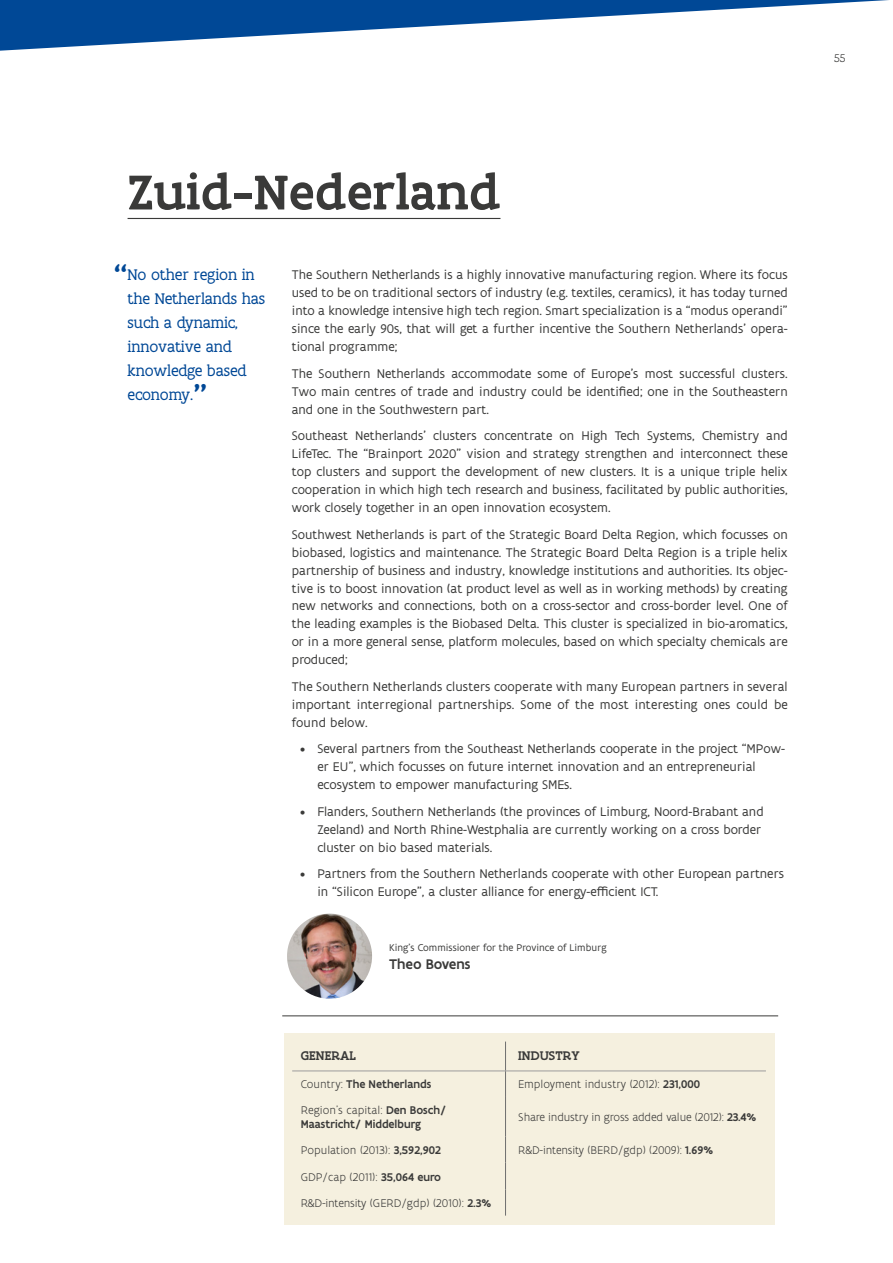
<style>
.page{position:relative;width:893px;height:1263px;background:#fff}
.page>*{position:absolute;margin:0;border:0;box-sizing:border-box;transform-origin:0 0}
.t1{font:500 52.5px "Flanders Serifbeta 2";color:#3a3a39}
.t2{font:16.5px/24px "Flanders Serifbeta 2";letter-spacing:-.01em;color:#004896}
.t3{font:500 15px "Flanders Sansbeta 3";color:#3a3a39}
.t4{font:13.5px/18px "Flanders Sansbeta 3";color:#3a3a39;text-align:justify}
.t5{font:500 13.5px "Flanders Serifbeta 2";color:#3a3a39}
.t6{font:300 12px "Flanders Sansbeta 3";color:#3a3a39}
.t7{font:500 12px/13.5px "Flanders Sansbeta 3";color:#3a3a39}
.t8{font:300 12px "Flanders Serifbeta 2";color:#3a3a39}
.t9{font:10.5px "Flanders Sansbeta 3";color:#3a3a39}
.s1{font-weight:700;font-size:27px}
.s2{font-weight:300}
.s3{font-weight:500}
</style>
<div class="page">
<svg style="left:0;top:0;width:889px;height:219px"></svg>
<hr style="left:128px;top:218px;width:372px;height:1px;background:#3a3a39">
<hr style="left:282px;top:1015px;width:496px;height:1px;background:#3a3a39">
<div style="left:284px;top:1033px;width:490px;height:191px;background:#f5f0df"></div>
<hr style="left:505px;top:1041px;width:1px;height:30px;background:#6e6e6e">
<svg style="left:505px;top:1072px;width:1px;height:25px"></svg>
<hr style="left:505px;top:1097px;width:1px;height:39px;background:#6e6e6e">
<svg style="left:505px;top:1136px;width:1px;height:79px"></svg>
<hr style="left:292px;top:1071px;width:213px;height:1px;background:#9c9c9d">
<hr style="left:505px;top:1071px;width:261px;height:1px;background:#9c9c9d">
<img style="left:287px;top:914px;width:85px;height:85px;border-radius:43px">
<h1 class="t1" style="left:128px;top:159px;width:374px">Zuid-Nederland</h1>
<p class="t2" style="left:128px;top:262px;width:139px;text-indent:-14px"><span class="s1">“</span>No other region in the Netherlands has such a dynamic, innovative and knowledge based economy.<span class="s1">”</span></p>
<p class="t4" style="left:292px;top:265px;width:497px">The Southern Netherlands is a highly innovative manufacturing region. Where its focus used to be on traditional sectors of industry (e.g. textiles, ceramics), it has today turned into a knowledge intensive high tech region. Smart specialization is a “modus operandi” since the early 90s, that will get a further incentive the Southern Netherlands’ opera&shy;tional programme;</p>
<p class="t4" style="left:292px;top:364px;width:497px">The Southern Netherlands accommodate some of Europe’s most successful clusters.<br>Two main centres of trade and industry could be identified; one in the Southeastern and one in the Southwestern part.</p>
<p class="t4" style="left:292px;top:426px;width:497px">Southeast Netherlands’ clusters concentrate on High Tech Systems, Chemistry and LifeTec. The “Brainport 2020” vision and strategy strengthen and interconnect these top clusters and support the development of new clusters. It is a unique triple helix cooperation in which high tech research and business, facilitated by public authorities, work closely together in an open innovation ecosystem.</p>
<p class="t4" style="left:292px;top:525px;width:497px">Southwest Netherlands is part of the Strategic Board Delta Region, which focusses on biobased, logistics and maintenance. The Strategic Board Delta Region is a triple helix partnership of business and industry, knowledge institutions and authorities. Its objec&shy;tive is to boost innovation (at product level as well as in working methods) by creating new networks and connections, both on a cross-sector and cross-border level. One of the leading examples is the Biobased Delta. This cluster is specialized in bio-aromatics, or in a more general sense, platform molecules, based on which specialty chemicals are produced;</p>
<p class="t4" style="left:292px;top:677px;width:497px">The Southern Netherlands clusters cooperate with many European partners in several important interregional partnerships. Some of the most interesting ones could be found below.</p>
<p class="t4" style="left:317px;top:740px;width:469px;text-align:left;text-indent:-17px">• Several partners from the Southeast Netherlands cooperate in the project “MPow&shy;er EU”, which focusses on future internet innovation and an entrepreneurial ecosystem to empower manufacturing SMEs.</p>
<p class="t4" style="left:317px;top:802px;width:448px;text-align:left;text-indent:-17px">• Flanders, Southern Netherlands (the provinces of Limburg, Noord-Brabant and<br>Zeeland) and North Rhine-Westphalia are currently working on a cross border cluster on bio based materials.</p>
<p class="t4" style="left:317px;top:865px;width:468px;text-indent:-17px">• Partners from the Southern Netherlands cooperate with other European partners in “Silicon Europe”, a cluster alliance for energy-efficient ICT.</p>
<p class="t9" style="left:389px;top:941px;width:219px">King’s Commissioner for the Province of Limburg</p>
<p class="t3" style="left:389px;top:955px;width:83px">Theo Bovens</p>
<p class="t5" style="left:301px;top:1047px;width:57px">GENERAL</p>
<p class="t5" style="left:518px;top:1047px;width:63px">INDUSTRY</p>
<p class="t7" style="left:301px;top:1078px;width:132px"><span class="s2">Country:</span> The Netherlands</p>
<p class="t6" style="left:518px;top:1077px;width:183px">Employment industry (2012): <span class="s3">231,000</span></p>
<p class="t7" style="left:301px;top:1104px;width:147px"><span class="s2">Region’s capital:</span> Den Bosch/<br>Maastricht/ Middelburg</p>
<p class="t6" style="left:518px;top:1110px;width:240px">Share industry in gross added value (2012): <span class="s3">23.4%</span></p>
<p class="t6" style="left:301px;top:1143px;width:142px">Population (2013): <span class="s3">3,592,902</span></p>
<p class="t6" style="left:518px;top:1143px;width:197px">R&amp;D-intensity (BERD/gdp) (2009): <span class="s3">1.69%</span></p>
<p class="t6" style="left:301px;top:1169px;width:142px">GDP/cap (2011): <span class="s3">35,064 euro</span></p>
<p class="t6" style="left:301px;top:1196px;width:192px">R&amp;D-intensity (GERD/gdp) (2010): <span class="s3">2.3%</span></p>
<p class="t8" style="left:834px;top:51px;width:13px">55</p>
</div>
